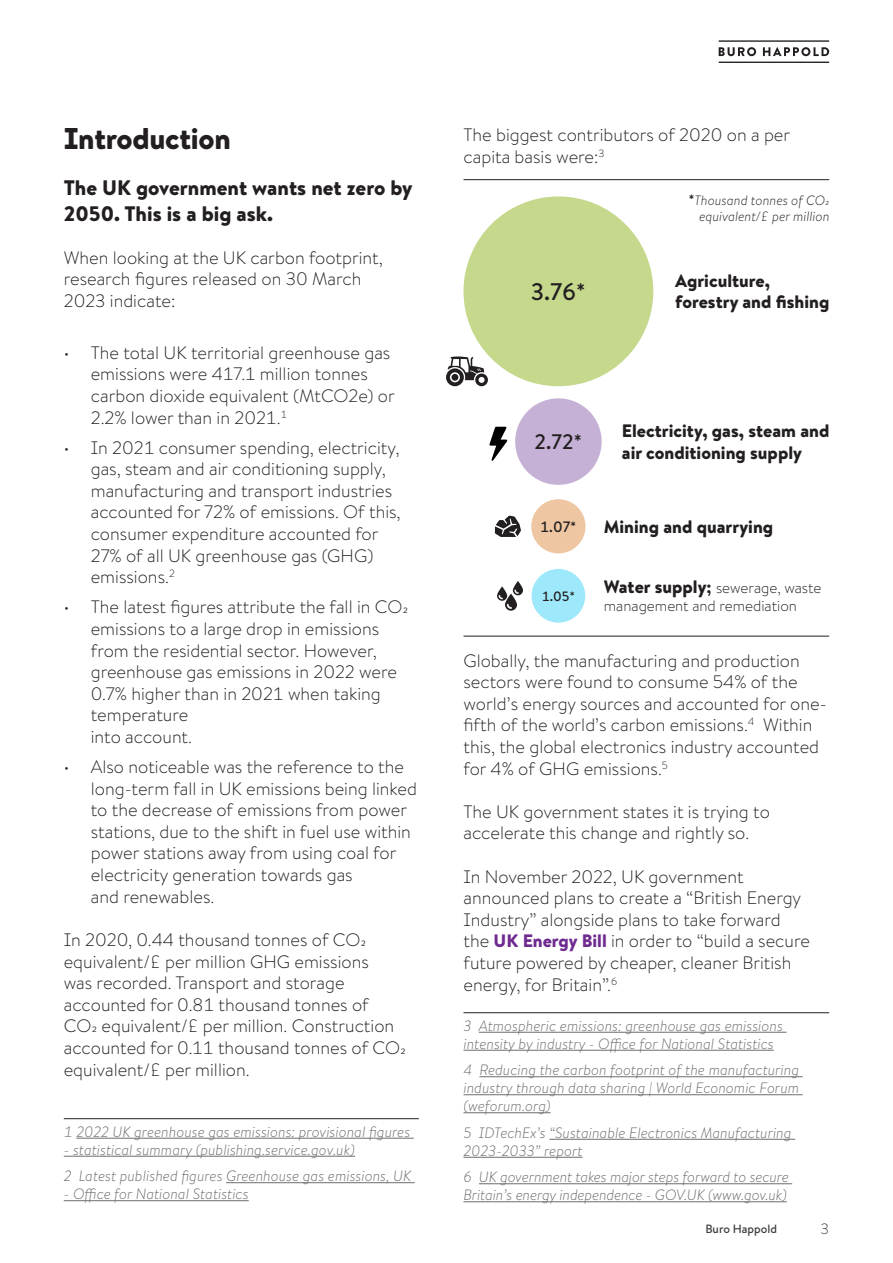
<style>
.page{position:relative;width:893px;height:1263px;background:#fff}
.page>*{position:absolute;margin:0;border:0;box-sizing:border-box;transform-origin:0 0}
.Subtitle2{font:900 30px "BH Brandon Text";letter-spacing:-.01em;color:#231f20}
.Body_text{font:500 24px "BH Brandon Text";color:#231f20}
.Body_text-2{font:900 21px/25.2px "BH Brandon Text";color:#231f20}
.Body_text-3{font:500 21px "BH Brandon Text";color:#231f20}
.Body_text-4{font:300 18px/21.6px "BH Brandon Text";color:#231f20}
.Body_text-5{font:900 18px/21.6px "BH Brandon Text";color:#231f20}
.Footnotes{font:italic 300 15px/18px "BH Brandon Text";color:#6c6d70}
.Body_text-6{font:300 15px/18px "BH Brandon Text";color:#231f20}
.Body_text-7{font:500 15px "BH Brandon Text";color:#231f20}
.t1{font:300 15px "BH Brandon Text";color:#3e3e3f}
.Body_text-8{font:italic 300 13.5px/16.2px "BH Brandon Text";color:#231f20;text-align:right}
.Body_text-9{font:500 13.5px "BH Brandon Text";color:#231f20}
.t2{font:500 12px "BH Brandon Text";color:#3e3e3f}
.s1{font-weight:500;font-style:normal;font-size:15px}
.s2{font-weight:900;font-size:18px}
.s3{font-weight:900;color:#702b91}
</style>
<div class="page">
<svg style="left:719px;top:47px;width:37px;height:9px"></svg>
<svg style="left:763px;top:47px;width:66px;height:9px"></svg>
<hr style="left:719px;top:40px;width:110px;height:2px;background:#231f20">
<hr style="left:719px;top:62px;width:110px;height:1px;background:#231f20">
<hr style="left:463px;top:1012px;width:366px;height:1px;background:#231f20">
<hr style="left:479px;top:1032px;width:307px;height:1px;background:#6c6d70">
<hr style="left:463px;top:1050px;width:311px;height:1px;background:#6c6d70">
<hr style="left:479px;top:1076px;width:324px;height:1px;background:#6c6d70">
<hr style="left:463px;top:1094px;width:340px;height:1px;background:#6c6d70">
<hr style="left:463px;top:1112px;width:88px;height:1px;background:#6c6d70">
<hr style="left:549px;top:1139px;width:246px;height:1px;background:#6c6d70">
<hr style="left:463px;top:1157px;width:120px;height:1px;background:#6c6d70">
<hr style="left:479px;top:1183px;width:313px;height:1px;background:#6c6d70">
<hr style="left:463px;top:1201px;width:324px;height:1px;background:#6c6d70">
<hr style="left:64px;top:1118px;width:355px;height:1px;background:#231f20">
<hr style="left:76px;top:1138px;width:338px;height:1px;background:#6c6d70">
<hr style="left:64px;top:1156px;width:291px;height:1px;background:#6c6d70">
<hr style="left:226px;top:1182px;width:189px;height:1px;background:#6c6d70">
<hr style="left:64px;top:1200px;width:185px;height:1px;background:#6c6d70">
<div style="left:463px;top:196px;width:190px;height:190px;background:#c5d88b;border-radius:50%"></div>
<div style="left:515px;top:398px;width:87px;height:87px;background:#c5b1d5;border-radius:50%"></div>
<div style="left:531px;top:499px;width:54px;height:54px;background:#eec6a2;border-radius:50%"></div>
<div style="left:531px;top:569px;width:54px;height:54px;background:#9de9fb;border-radius:50%"></div>
<hr style="left:463px;top:636px;width:366px;height:1px;background:#231f20">
<hr style="left:463px;top:179px;width:366px;height:1px;background:#231f20">
<svg style="left:497px;top:581px;width:26px;height:30px"></svg>
<svg style="left:495px;top:516px;width:26px;height:21px"></svg>
<svg style="left:489px;top:427px;width:19px;height:34px"></svg>
<svg style="left:446px;top:356px;width:42px;height:30px"></svg>
<p class="Subtitle2" style="left:64px;top:117px;width:169px">Introduction</p>
<p class="Body_text-2" style="left:64px;top:175px;width:350px">The UK government wants net zero by<br>2050. This is a big ask.</p>
<p class="Body_text-4" style="left:64px;top:246px;width:320px">When looking at the UK carbon footprint, research figures released on 30 March<br>2023 indicate:</p>
<p class="Body_text-4" style="left:91px;top:341px;width:306px;text-indent:-27px">• The total UK territorial greenhouse gas emissions were 417.1 million tonnes carbon dioxide equivalent (MtCO2e) or 2.2% lower than in 2021.<sup>1</sup></p>
<p class="Body_text-4" style="left:91px;top:436px;width:311px;text-indent:-27px">• In 2021 consumer spending, electricity, gas, steam and air conditioning supply, manufacturing and transport industries accounted for 72% of emissions. Of this, consumer expenditure accounted for 27% of all UK greenhouse gas (GHG) emissions.<sup>2</sup></p>
<p class="Body_text-4" style="left:91px;top:596px;width:319px;text-indent:-27px">• The latest figures attribute the fall in CO2 emissions to a large drop in emissions from the residential sector. However, greenhouse gas emissions in 2022 were<br>0.7% higher than in 2021 when taking temperature<br>into account.</p>
<p class="Body_text-4" style="left:91px;top:755px;width:328px;text-indent:-27px">• Also noticeable was the reference to the long-term fall in UK emissions being linked to the decrease of emissions from power stations, due to the shift in fuel use within power stations away from using coal for electricity generation towards gas<br>and renewables.</p>
<p class="Body_text-4" style="left:64px;top:928px;width:344px">In 2020, 0.44 thousand tonnes of CO2 equivalent/£ per million GHG emissions<br>was recorded. Transport and storage accounted for 0.81 thousand tonnes of CO2 equivalent/£ per million. Construction accounted for 0.11 thousand tonnes of CO2 equivalent/£ per million.</p>
<p class="Footnotes" style="left:64px;top:1122px;width:348px">1 2022 UK greenhouse gas emissions: provisional figures</p>
<p class="Footnotes" style="left:64px;top:1140px;width:293px">- statistical summary (publishing.service.gov.uk)</p>
<p class="Footnotes" style="left:64px;top:1166px;width:349px">2 Latest published figures Greenhouse gas emissions, UK</p>
<p class="Footnotes" style="left:64px;top:1184px;width:186px">- Office for National Statistics</p>
<p class="Body_text-4" style="left:463px;top:124px;width:328px">The biggest contributors of 2020 on a per capita basis were:<sup>3</sup></p>
<p class="Body_text" style="left:531px;top:275px;width:57px">3.76*</p>
<p class="Body_text-8" style="left:688px;top:192px;width:143px"><span class="s1">*</span>Thousand tonnes of CO2 equivalent/£ per million</p>
<p class="Body_text-5" style="left:675px;top:269px;width:156px">Agriculture, forestry and fishing</p>
<p class="Body_text-3" style="left:534px;top:427px;width:49px">2.72*</p>
<p class="Body_text-7" style="left:540px;top:516px;width:38px">1.07*</p>
<p class="Body_text-9" style="left:542px;top:586px;width:35px">1.05*</p>
<p class="Body_text-5" style="left:622px;top:420px;width:209px">Electricity, gas, steam and air conditioning supply</p>
<p class="Body_text-5" style="left:604px;top:515px;width:171px">Mining and quarrying</p>
<p class="Body_text-6" style="left:604px;top:578px;width:219px"><span class="s2">Water supply;</span> sewerage, waste management and remediation</p>
<p class="Body_text-4" style="left:463px;top:649px;width:365px">Globally, the manufacturing and production sectors were found to consume 54% of the world’s energy sources and accounted for one&shy;fifth of the world’s carbon emissions.<sup>4</sup> Within this, the global electronics industry accounted for 4% of GHG emissions.<sup>5</sup></p>
<p class="Body_text-4" style="left:463px;top:800px;width:308px">The UK government states it is trying to accelerate this change and rightly so.</p>
<p class="Body_text-4" style="left:463px;top:865px;width:348px">In November 2022, UK government announced plans to create a “British Energy Industry” alongside plans to take forward the <span class="s3">UK Energy Bill</span> in order to “build a secure future powered by cheaper, cleaner British energy, for Britain”.<sup>6</sup></p>
<p class="Footnotes" style="left:463px;top:1016px;width:321px">3 Atmospheric emissions: greenhouse gas emissions intensity by industry - Office for National Statistics</p>
<p class="Footnotes" style="left:463px;top:1060px;width:337px;text-align:justify">4 Reducing the carbon footprint of the manufacturing industry through data sharing | World Economic Forum (weforum.org)</p>
<p class="Footnotes" style="left:463px;top:1123px;width:330px">5 IDTechEx’s “Sustainable Electronics Manufacturing<br>2023-2033” report</p>
<p class="Footnotes" style="left:463px;top:1167px;width:327px">6 UK government takes major steps forward to secure<br>Britain’s energy independence - GOV.UK (www.gov.uk)</p>
<p class="t2" style="left:705px;top:1221px;width:73px">Buro Happold</p>
<p class="t1" style="left:821px;top:1219px;width:10px">3</p>
</div>
